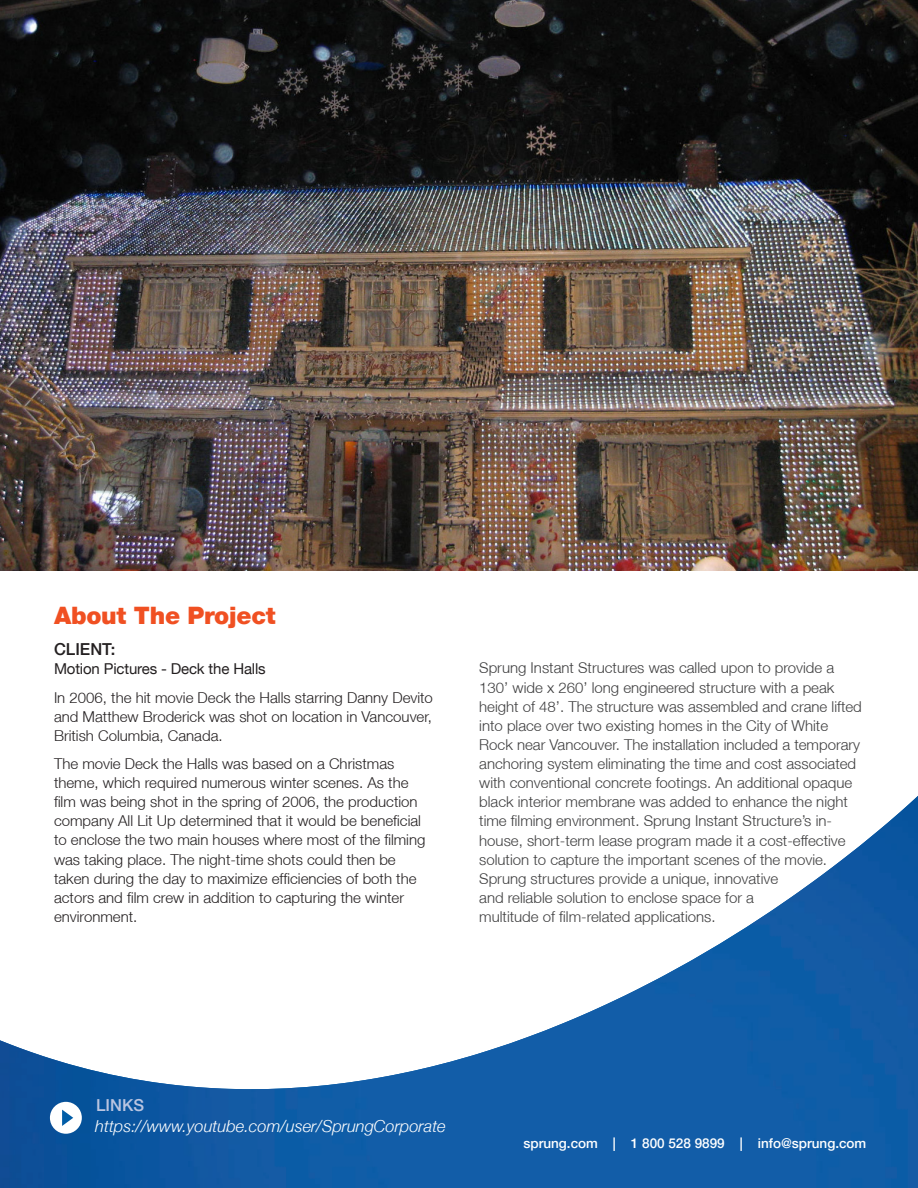
<style>
.page{position:relative;width:918px;height:1188px;background:#fff}
.page>*{position:absolute;margin:0;border:0;box-sizing:border-box;transform-origin:0 0}
.t1{font:900 24px "Helvetica Neue LT";letter-spacing:-.01em;color:#f05022}
.t2{font:italic 300 16.5px/21px "Helvetica Neue LT";color:#fff}
.t3{font:500 16.5px "Helvetica Neue LT";color:#231f20}
.t4{font:300 15px/19px "Helvetica Neue LT";color:#3e3e3f}
.t5{font:300 15px/19px "Helvetica Neue LT";color:#231f20;text-align:justify}
.t6{font:15px "Helvetica Neue LT";letter-spacing:-.01em;color:#231f20}
.t7{font:500 13.5px "Helvetica Neue LT";color:#fff}
.s1{font-weight:500;font-style:normal;color:#bac5e1}
</style>
<div class="page">
<img style="left:0;top:796px;width:918px;height:392px">
<img style="left:0;top:0;width:918px;height:570px">
<div style="left:50px;top:1102px;width:32px;height:32px;background:#fff;border-radius:50%"></div>
<svg style="left:62px;top:1110px;width:11px;height:16px"></svg>
<p class="t1" style="left:54px;top:601px;width:223px">About The Project</p>
<p class="t3" style="left:54px;top:640px;width:63px">CLIENT:</p>
<p class="t6" style="left:54px;top:660px;width:213px">Motion Pictures - Deck the Halls</p>
<p class="t5" style="left:54px;top:687px;width:380px">In 2006, the hit movie Deck the Halls starring Danny Devito and Matthew Broderick was shot on location in Vancouver, British Columbia, Canada.</p>
<p class="t5" style="left:54px;top:754px;width:373px;text-align:left">The movie Deck the Halls was based on a Christmas theme, which required numerous winter scenes. As the film was being shot in the spring of 2006, the production company All Lit Up determined that it would be beneficial to enclose the two main houses where most of the filming was taking place. The night-time shots could then be taken during the day to maximize efficiencies of both the actors and film crew in addition to capturing the winter environment.</p>
<p class="t4" style="left:479px;top:658px;width:384px">Sprung Instant Structures was called upon to provide a 130’ wide x 260’ long engineered structure with a peak height of 48’. The structure was assembled and crane lifted into place over two existing homes in the City of White Rock near Vancouver. The installation included a temporary anchoring system eliminating the time and cost associated with conventional concrete footings. An additional opaque black interior membrane was added to enhance the night time filming environment. Sprung Instant Structure’s in&shy;house, short-term lease program made it a cost-effective solution to capture the important scenes of the movie.<br>Sprung structures provide a unique, innovative<br>and reliable solution to enclose space for a<br>multitude of film-related applications.</p>
<p class="t2" style="left:95px;top:1094px;width:352px"><span class="s1">LINKS </span>https://www.youtube.com/user/SprungCorporate</p>
<p class="t7" style="left:523px;top:1135px;width:344px">sprung.com | 1 800 528 9899 | info@sprung.com</p>
</div>
